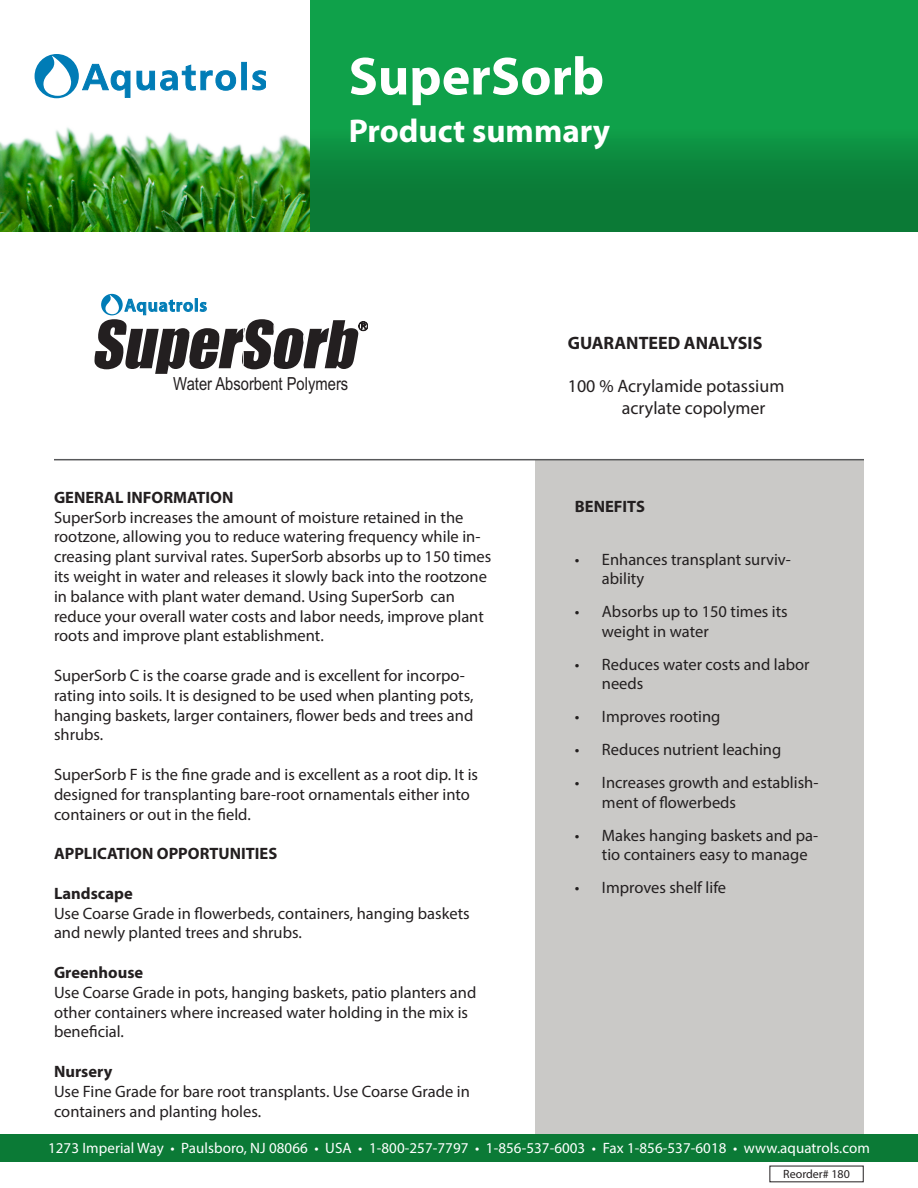
<style>
.page{position:relative;width:918px;height:1188px;background:#fff}
.page>*{position:absolute;margin:0;border:0;box-sizing:border-box;transform-origin:0 0}
.t1{font:700 54px "Myriad Pro";color:#fff}
.t2{font:700 33px "Myriad Pro";color:#fff}
.t3{font:18px/21.6px "Myriad Pro";color:#231f20}
.t4{font:18px "Arial Narrow";color:#231f20}
.t5{font:700 18px "Myriad Pro";color:#231f20}
.t6{font:600 17.85px "Myriad Pro";letter-spacing:.05em;color:#007cb6}
.t7{font:16.5px/19.8px "Myriad Pro";color:#231f20}
.t8{font:700 16.5px "Myriad Pro";color:#231f20}
.t9{font:15px "Myriad Pro";letter-spacing:.005em;color:#fff}
.t10{font:12px "Myriad Pro";color:#231f20}
</style>
<div class="page">
<div style="left:0;top:1134px;width:918px;height:27px;background:#0b7a36"></div>
<svg style="left:309px;top:0;width:609px;height:232px;background:#0f9444"></svg>
<div style="left:536px;top:459px;width:328px;height:675px;background:#cac9c7"></div>
<svg style="left:94px;top:295px;width:274px;height:79px"></svg>
<hr style="left:54px;top:459px;width:810px;height:1px;background:#57585a">
<img style="left:0;top:54px;width:309px;height:178px">
<svg style="left:82px;top:64px;width:48px;height:34px"></svg>
<svg style="left:137px;top:65px;width:99px;height:26px"></svg>
<svg style="left:241px;top:62px;width:6px;height:28px"></svg>
<svg style="left:252px;top:70px;width:14px;height:20px"></svg>
<div style="left:35px;top:54px;width:44px;height:44px;background:#007cb6;border-radius:50%"></div>
<svg style="left:43px;top:56px;width:29px;height:40px"></svg>
<p class="t6" style="left:125px;top:294px;width:84px">Aquatrols</p>
<p class="t1" style="left:349px;top:41px;width:257px">SuperSorb</p>
<p class="t2" style="left:349px;top:110px;width:263px">Product summary</p>
<p class="t4" style="left:173px;top:370px;width:177px">Water Absorbent Polymers</p>
<p class="t8" style="left:54px;top:486px;width:181px">GENERAL INFORMATION</p>
<p class="t7" style="left:54px;top:507px;width:439px">SuperSorb increases the amount of moisture retained in the rootzone, allowing you to reduce watering frequency while in&shy;creasing plant survival rates. SuperSorb absorbs up to 150 times its weight in water and releases it slowly back into the rootzone in balance with plant water demand. Using SuperSorb can reduce your overall water costs and labor needs, improve plant roots and improve plant establishment.</p>
<p class="t7" style="left:54px;top:665px;width:421px">SuperSorb C is the coarse grade and is excellent for incorpo&shy;rating into soils. It is designed to be used when planting pots, hanging baskets, larger containers, flower beds and trees and shrubs.</p>
<p class="t7" style="left:54px;top:764px;width:426px">SuperSorb F is the fine grade and is excellent as a root dip. It is designed for transplanting bare-root ornamentals either into containers or out in the field.</p>
<p class="t8" style="left:54px;top:843px;width:225px">APPLICATION OPPORTUNITIES</p>
<p class="t8" style="left:54px;top:882px;width:80px">Landscape</p>
<p class="t7" style="left:54px;top:903px;width:417px">Use Coarse Grade in flowerbeds, containers, hanging baskets and newly planted trees and shrubs.</p>
<p class="t8" style="left:54px;top:962px;width:91px">Greenhouse</p>
<p class="t7" style="left:54px;top:982px;width:424px">Use Coarse Grade in pots, hanging baskets, patio planters and other containers where increased water holding in the mix is beneficial.</p>
<p class="t8" style="left:54px;top:1061px;width:60px">Nursery</p>
<p class="t7" style="left:54px;top:1081px;width:417px">Use Fine Grade for bare root transplants. Use Coarse Grade in containers and planting holes.</p>
<p class="t5" style="left:568px;top:331px;width:196px">GUARANTEED ANALYSIS</p>
<p class="t3" style="left:622px;top:375px;width:164px;text-indent:-54px">100 % Acrylamide potassium acrylate copolymer</p>
<p class="t8" style="left:575px;top:496px;width:72px">BENEFITS</p>
<p class="t7" style="left:602px;top:549px;width:191px;text-indent:-27px">• Enhances transplant surviv&shy;ability</p>
<p class="t7" style="left:602px;top:602px;width:187px;text-indent:-27px">• Absorbs up to 150 times its weight in water</p>
<p class="t7" style="left:602px;top:654px;width:209px;text-indent:-27px">• Reduces water costs and labor needs</p>
<p class="t7" style="left:575px;top:706px;width:147px">• Improves rooting</p>
<p class="t7" style="left:575px;top:739px;width:208px">• Reduces nutrient leaching</p>
<p class="t7" style="left:602px;top:773px;width:218px;text-indent:-27px">• Increases growth and establish&shy;ment of flowerbeds</p>
<p class="t7" style="left:602px;top:825px;width:218px;text-indent:-27px">• Makes hanging baskets and pa&shy;tio containers easy to manage</p>
<p class="t7" style="left:575px;top:877px;width:153px">• Improves shelf life</p>
<p class="t9" style="left:48px;top:1138px;width:823px">1273 Imperial Way • Paulsboro, NJ 08066 • USA • 1-800-257-7797 • 1-856-537-6003 • Fax 1-856-537-6018 • www.aquatrols.com</p>
<p class="t10" style="left:783px;top:1167px;width:68px">Reorder# 180</p>
</div>
